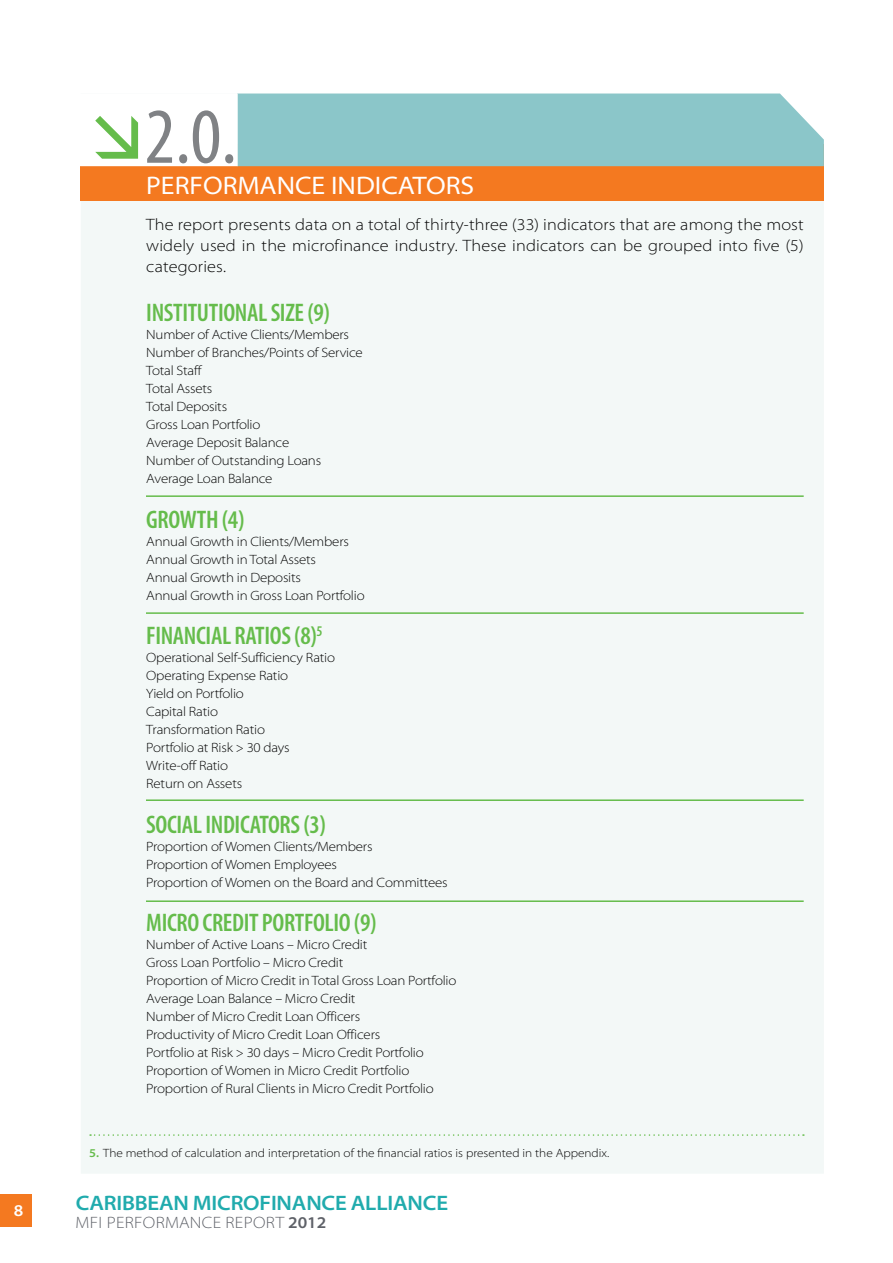
<style>
.page{position:relative;width:893px;height:1263px;background:#fff}
.page>*{position:absolute;margin:0;border:0;box-sizing:border-box;transform-origin:0 0}
.t1{font:condensed 79.5px "Myriad Pro";color:#808285}
.t2{font:600 condensed 25.5px "Myriad Pro";letter-spacing:-.015em;color:#65bc4b}
.t3{font:semi-expanded 25.5px "Myriad Pro";color:#fff}
.t4{font:600 semi-expanded 21px "Myriad Pro";letter-spacing:-.01em;color:#20abad}
.t5{font:300 semi-expanded 16.5px/21px "Myriad Pro";letter-spacing:.01em;color:#000;text-align:justify}
.t6{font:300 semi-expanded 16.5px "Myriad Pro";letter-spacing:.02em;color:#5e6168}
.t7{font:600 semi-expanded 16.5px "Myriad Pro";color:#fff}
.t8{font:300 semi-expanded 13.5px/18px "Myriad Pro";letter-spacing:-.015em;color:#000}
.t9{font:300 semi-expanded 12px "Myriad Pro";color:#000}
.s1{font-weight:600;color:#65bc4b}
.s2{font-weight:600}
</style>
<div class="page">
<div style="left:0;top:1194px;width:32px;height:32px;background:#f47920"></div>
<div style="left:81px;top:201px;width:743px;height:972px;background:#f3f8f7"></div>
<div style="left:81px;top:145px;width:743px;height:56px;background:#f47920"></div>
<div style="left:238px;top:94px;width:586px;height:72px;background:#8bc6c9"></div>
<div style="left:63px;top:94px;width:175px;height:72px;background:#fff"></div>
<svg style="left:90px;top:1134px;width:714px;height:2px"></svg>
<hr style="left:146px;top:495px;width:658px;height:2px;background:#65bc4b">
<hr style="left:146px;top:612px;width:658px;height:2px;background:#65bc4b">
<hr style="left:146px;top:799px;width:658px;height:2px;background:#65bc4b">
<hr style="left:146px;top:900px;width:658px;height:2px;background:#65bc4b">
<p class="t7" style="left:14px;top:1201px;width:11px">8</p>
<h1 class="t1" style="left:145px;top:88px;width:94px">2.0.</h1>
<h2 class="t3" style="left:146px;top:172px;width:329px">PERFORMANCE INDICATORS</h2>
<p class="t5" style="left:146px;top:214px;width:659px">The report presents data on a total of thirty-three (33) indicators that are among the most widely used in the microfinance industry. These indicators can be grouped into five (5) categories.</p>
<h2 class="t2" style="left:146px;top:299px;width:185px">INSTITUTIONAL SIZE (9)</h2>
<p class="t8" style="left:146px;top:326px;width:218px">Number of Active Clients/Members<br>Number of Branches/Points of Service<br>Total Staff<br>Total Assets<br>Total Deposits<br>Gross Loan Portfolio<br>Average Deposit Balance<br>Number of Outstanding Loans<br>Average Loan Balance</p>
<h2 class="t2" style="left:146px;top:505px;width:100px">GROWTH (4)</h2>
<p class="t8" style="left:146px;top:532px;width:220px">Annual Growth in Clients/Members<br>Annual Growth in Total Assets<br>Annual Growth in Deposits<br>Annual Growth in Gross Loan Portfolio</p>
<h2 class="t2" style="left:146px;top:622px;width:178px">FINANCIAL RATIOS (8)<sup>5</sup></h2>
<p class="t8" style="left:146px;top:649px;width:190px">Operational Self-Sufficiency Ratio<br>Operating Expense Ratio<br>Yield on Portfolio<br>Capital Ratio<br>Transformation Ratio<br>Portfolio at Risk &gt; 30 days<br>Write-off Ratio<br>Return on Assets</p>
<h2 class="t2" style="left:146px;top:810px;width:181px">SOCIAL INDICATORS (3)</h2>
<p class="t8" style="left:146px;top:837px;width:303px">Proportion of Women Clients/Members<br>Proportion of Women Employees<br>Proportion of Women on the Board and Committees</p>
<h2 class="t2" style="left:146px;top:909px;width:232px">MICRO CREDIT PORTFOLIO (9)</h2>
<p class="t8" style="left:146px;top:936px;width:312px">Number of Active Loans – Micro Credit<br>Gross Loan Portfolio – Micro Credit<br>Proportion of Micro Credit in Total Gross Loan Portfolio Average Loan Balance – Micro Credit<br>Number of Micro Credit Loan Officers<br>Productivity of Micro Credit Loan Officers<br>Portfolio at Risk &gt; 30 days – Micro Credit Portfolio Proportion of Women in Micro Credit Portfolio Proportion of Rural Clients in Micro Credit Portfolio</p>
<p class="t9" style="left:89px;top:1146px;width:521px"><span class="s1">5.</span> The method of calculation and interpretation of the financial ratios is presented in the Appendix.</p>
<h3 class="t4" style="left:76px;top:1191px;width:374px">CARIBBEAN MICROFINANCE ALLIANCE</h3>
<p class="t6" style="left:76px;top:1213px;width:252px">MFI PERFORMANCE REPORT <span class="s2">2012</span></p>
</div>
